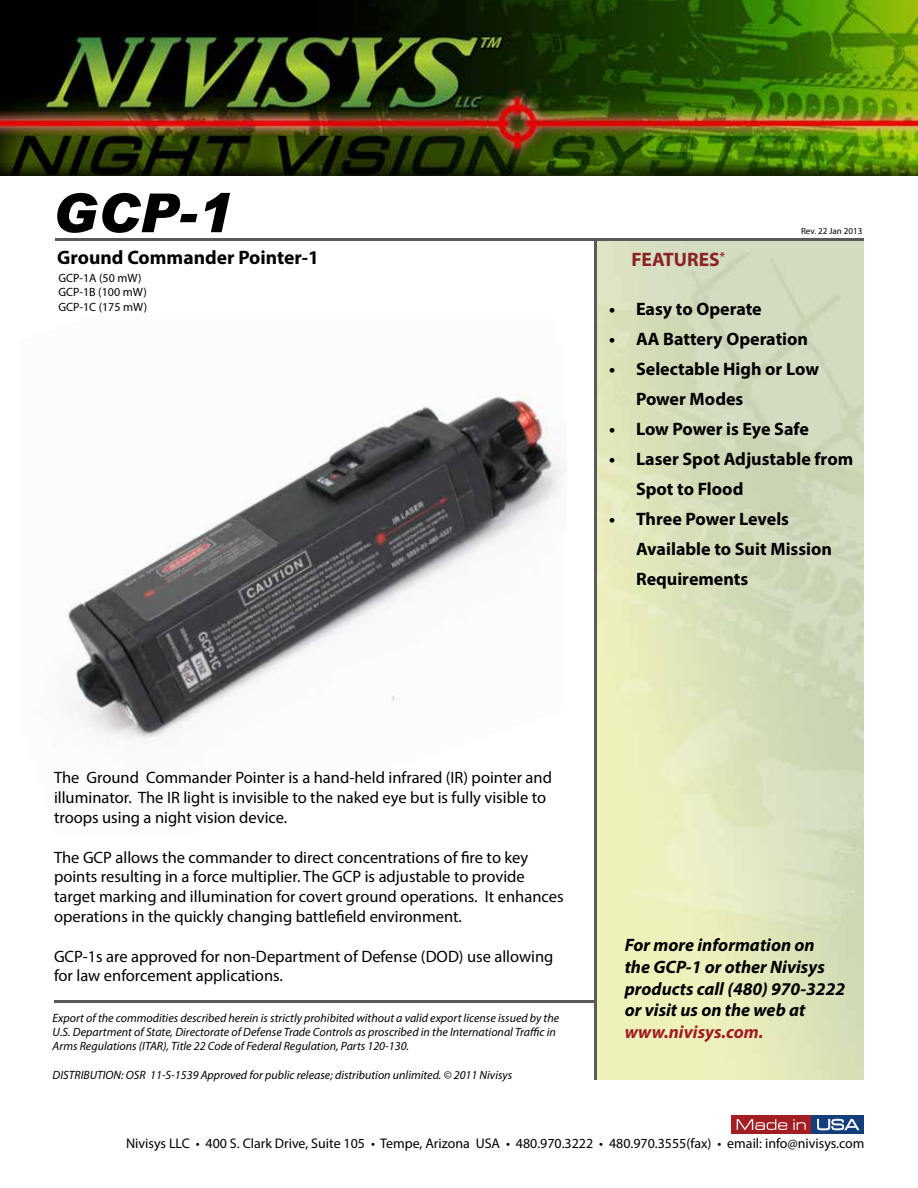
<style>
.page{position:relative;width:918px;height:1188px;background:#fff}
.page>*{position:absolute;margin:0;border:0;box-sizing:border-box;transform-origin:0 0}
.t1{font:italic 900 54px "Arial";color:#000}
.t2{font:700 19.5px "Myriad Pro";color:#000}
.t3{font:700 19.5px "Myriad Pro";color:#8a2225}
.t4{font:700 18px/30px "Myriad Pro";color:#000}
.t5{font:italic 700 18px/21.6px "Myriad Pro";color:#000}
.t6{font:italic 700 18px "Myriad Pro";color:#9f1d21}
.t7{font:16.5px/19.8px "Myriad Pro";color:#000}
.t8{font:13.95px "Myriad Pro";color:#000}
.t9{font:italic 12px/14.4px "Myriad Pro";color:#000}
.t10{font:12px/14.4px "Myriad Pro";color:#000}
.t11{font:9px "Myriad Pro";color:#000}
</style>
<div class="page">
<img style="left:68px;top:392px;width:499px;height:350px">
<img style="left:0;top:0;width:918px;height:175px">
<div style="left:731px;top:1115px;width:80px;height:19px;background:#a31e22"></div>
<div style="left:811px;top:1115px;width:53px;height:19px;background:#133e7b"></div>
<svg style="left:737px;top:1119px;width:50px;height:11px"></svg>
<svg style="left:793px;top:1119px;width:13px;height:11px"></svg>
<svg style="left:817px;top:1119px;width:43px;height:11px"></svg>
<svg style="left:56px;top:238px;width:808px;height:4px;fill:#58595b"></svg>
<hr style="left:594px;top:241px;width:3px;height:839px;background:#58595b">
<hr style="left:54px;top:1000px;width:540px;height:3px;background:#58595b">
<h1 class="t1" style="left:52px;top:180px;width:181px">GCP-1</h1>
<p class="t2" style="left:57px;top:244px;width:263px">Ground Commander Pointer-1</p>
<p class="t10" style="left:58px;top:271px;width:90px">GCP-1A (50 mW)<br>GCP-1B (100 mW)<br>GCP-1C (175 mW)</p>
<p class="t11" style="left:801px;top:226px;width:63px">Rev. 22 Jan 2013</p>
<p class="t3" style="left:631px;top:247px;width:95px">FEATURES<sup>*</sup></p>
<p class="t4" style="left:609px;top:293px;width:154px">• Easy to Operate</p>
<p class="t4" style="left:609px;top:323px;width:201px">• AA Battery Operation</p>
<p class="t4" style="left:636px;top:353px;width:185px;text-indent:-27px">• Selectable High or Low<br>Power Modes</p>
<p class="t4" style="left:609px;top:413px;width:202px">• Low Power is Eye Safe</p>
<p class="t4" style="left:636px;top:443px;width:219px;text-indent:-27px">• Laser Spot Adjustable from<br>Spot to Flood</p>
<p class="t4" style="left:636px;top:503px;width:198px;text-indent:-27px">• Three Power Levels<br>Available to Suit Mission<br>Requirements</p>
<p class="t7" style="left:54px;top:768px;width:499px">The Ground Commander Pointer is a hand-held infrared (IR) pointer and illuminator. The IR light is invisible to the naked eye but is fully visible to troops using a night vision device.</p>
<p class="t7" style="left:54px;top:847px;width:511px">The GCP allows the commander to direct concentrations of fire to key points resulting in a force multiplier. The GCP is adjustable to provide target marking and illumination for covert ground operations. It enhances operations in the quickly changing battlefield environment.</p>
<p class="t7" style="left:54px;top:946px;width:501px">GCP-1s are approved for non-Department of Defense (DOD) use allowing for law enforcement applications.</p>
<p class="t5" style="left:625px;top:934px;width:222px">For more information on<br>the GCP-1 or other Nivisys products call (480) 970-3222 or visit us on the web at</p>
<p class="t6" style="left:625px;top:1020px;width:140px">www.nivisys.com.</p>
<p class="t9" style="left:53px;top:1010px;width:508px">Export of the commodities described herein is strictly prohibited without a valid export license issued by the<br>U.S. Department of State, Directorate of Defense Trade Controls as proscribed in the International Traffic in<br>Arms Regulations (ITAR), Title 22 Code of Federal Regulation, Parts 120-130.</p>
<p class="t9" style="left:53px;top:1068px;width:461px">DISTRIBUTION: OSR 11-S-1539 Approved for public release; distribution unlimited. © 2011 Nivisys</p>
<p class="t8" style="left:126px;top:1135px;width:740px">Nivisys LLC • 400 S. Clark Drive, Suite 105 • Tempe, Arizona USA • 480.970.3222 • 480.970.3555(fax) • email: info@nivisys.com</p>
</div>
